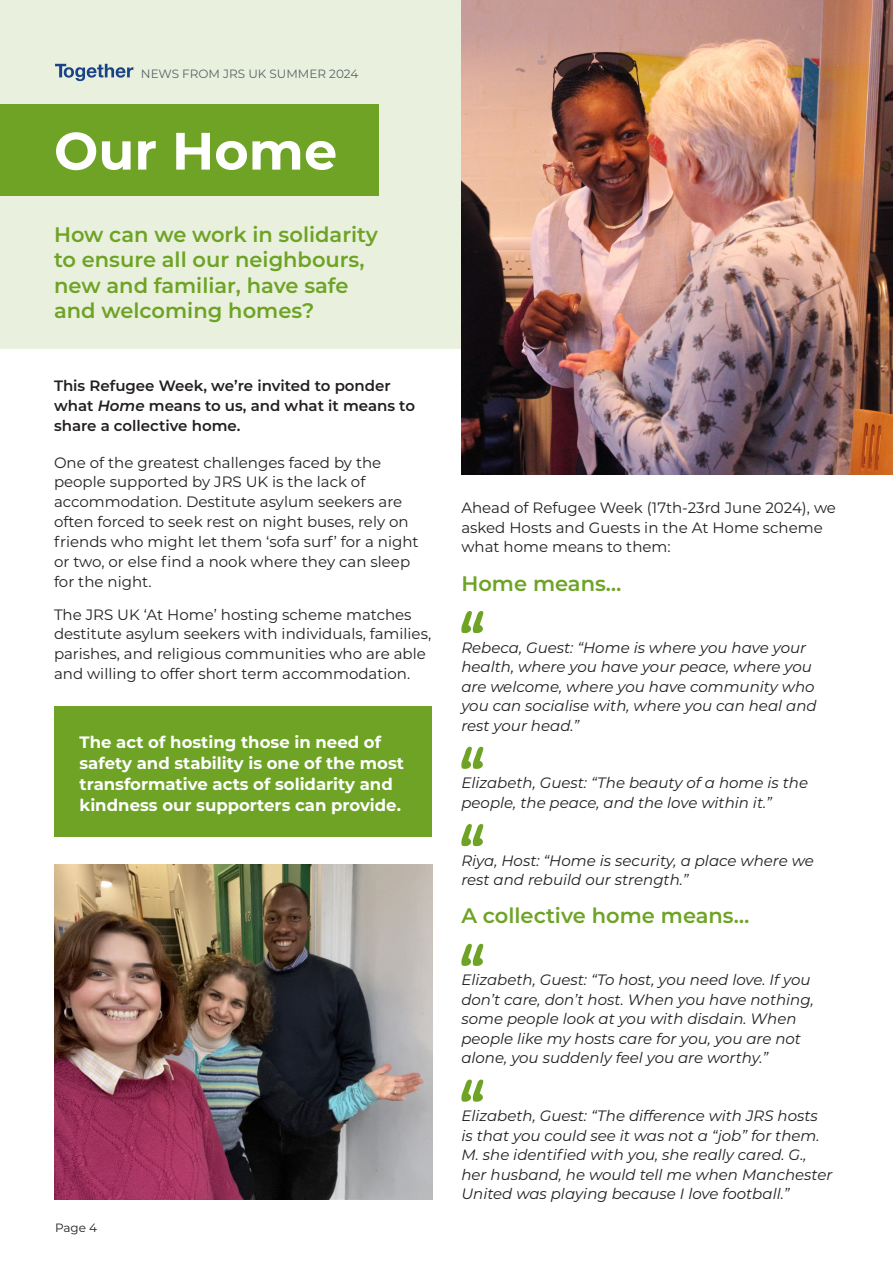
<style>
.page{position:relative;width:893px;height:1263px;background:#fff}
.page>*{position:absolute;margin:0;border:0;box-sizing:border-box;transform-origin:0 0}
.t1{font:700 52.5px "Montserrat";color:#fff}
.t2{font:600 21px/25.5px "Montserrat";color:#6ea326}
.t3{font:700 16.5px/21px "Montserrat";color:#fff}
.t4{font:italic 15px/19.5px "Montserrat";color:#231f20}
.t5{font:15px/20px "Montserrat";color:#231f20}
.t6{font:600 15px/20px "Montserrat";color:#231f20}
.t7{font:12px "Montserrat";color:#5c616b}
.t8{font:12px "Montserrat";color:#231f20}
.s1{font-style:italic}
</style>
<div class="page">
<div style="left:0;top:0;width:893px;height:349px;background:#e9f1de"></div>
<img style="left:461px;top:0;width:432px;height:474px">
<img style="left:54px;top:864px;width:378px;height:335px">
<svg style="left:461px;top:611px;width:22px;height:22px"></svg>
<svg style="left:461px;top:747px;width:22px;height:22px"></svg>
<svg style="left:461px;top:824px;width:22px;height:22px"></svg>
<svg style="left:461px;top:944px;width:22px;height:22px"></svg>
<svg style="left:461px;top:1079px;width:22px;height:23px"></svg>
<div style="left:0;top:104px;width:379px;height:92px;background:#6ea326"></div>
<svg style="left:55px;top:64px;width:78px;height:17px"></svg>
<div style="left:54px;top:707px;width:378px;height:130px;background:#6ea326"></div>
<p class="t7" style="left:141px;top:65px;width:219px">NEWS FROM JRS UK SUMMER 2024</p>
<p class="t1" style="left:54px;top:113px;width:285px">Our Home</p>
<p class="t2" style="left:54px;top:221px;width:325px">How can we work in solidarity to ensure all our neighbours, new and familiar, have safe and welcoming homes?</p>
<p class="t6" style="left:54px;top:375px;width:363px">This Refugee Week, we’re invited to ponder what <span class="s1">Home</span> means to us, and what it means to share a collective home.</p>
<p class="t5" style="left:54px;top:452px;width:366px">One of the greatest challenges faced by the people supported by JRS UK is the lack of accommodation. Destitute asylum seekers are often forced to seek rest on night buses, rely on friends who might let them ‘sofa surf’ for a night or two, or else find a nook where they can sleep for the night.</p>
<p class="t5" style="left:54px;top:604px;width:379px">The JRS UK ‘At Home’ hosting scheme matches destitute asylum seekers with individuals, families, parishes, and religious communities who are able and willing to offer short term accommodation.</p>
<p class="t3" style="left:80px;top:731px;width:326px">The act of hosting those in need of safety and stability is one of the most transformative acts of solidarity and kindness our supporters can provide.</p>
<p class="t8" style="left:55px;top:1219px;width:44px">Page 4</p>
<p class="t5" style="left:461px;top:498px;width:376px;line-height:19.5px">Ahead of Refugee Week (17th-23rd June 2024), we asked Hosts and Guests in the At Home scheme what home means to them:</p>
<p class="t2" style="left:461px;top:569px;width:162px">Home means…</p>
<p class="t4" style="left:461px;top:637px;width:357px">Rebeca, Guest: “Home is where you have your health, where you have your peace, where you are welcome, where you have community who you can socialise with, where you can heal and rest your head.”</p>
<p class="t4" style="left:461px;top:773px;width:348px">Elizabeth, Guest: “The beauty of a home is the people, the peace, and the love within it.”</p>
<p class="t4" style="left:461px;top:850px;width:354px">Riya, Host: “Home is security, a place where we rest and rebuild our strength.”</p>
<p class="t2" style="left:461px;top:902px;width:289px">A collective home means…</p>
<p class="t4" style="left:461px;top:970px;width:354px">Elizabeth, Guest: “To host, you need love. If you don’t care, don’t host. When you have nothing, some people look at you with disdain. When people like my hosts care for you, you are not alone, you suddenly feel you are worthy.”</p>
<p class="t4" style="left:461px;top:1105px;width:373px">Elizabeth, Guest: “The difference with JRS hosts is that you could see it was not a “job” for them.<br>M. she identified with you, she really cared. G., her husband, he would tell me when Manchester United was playing because I love football.”</p>
</div>
